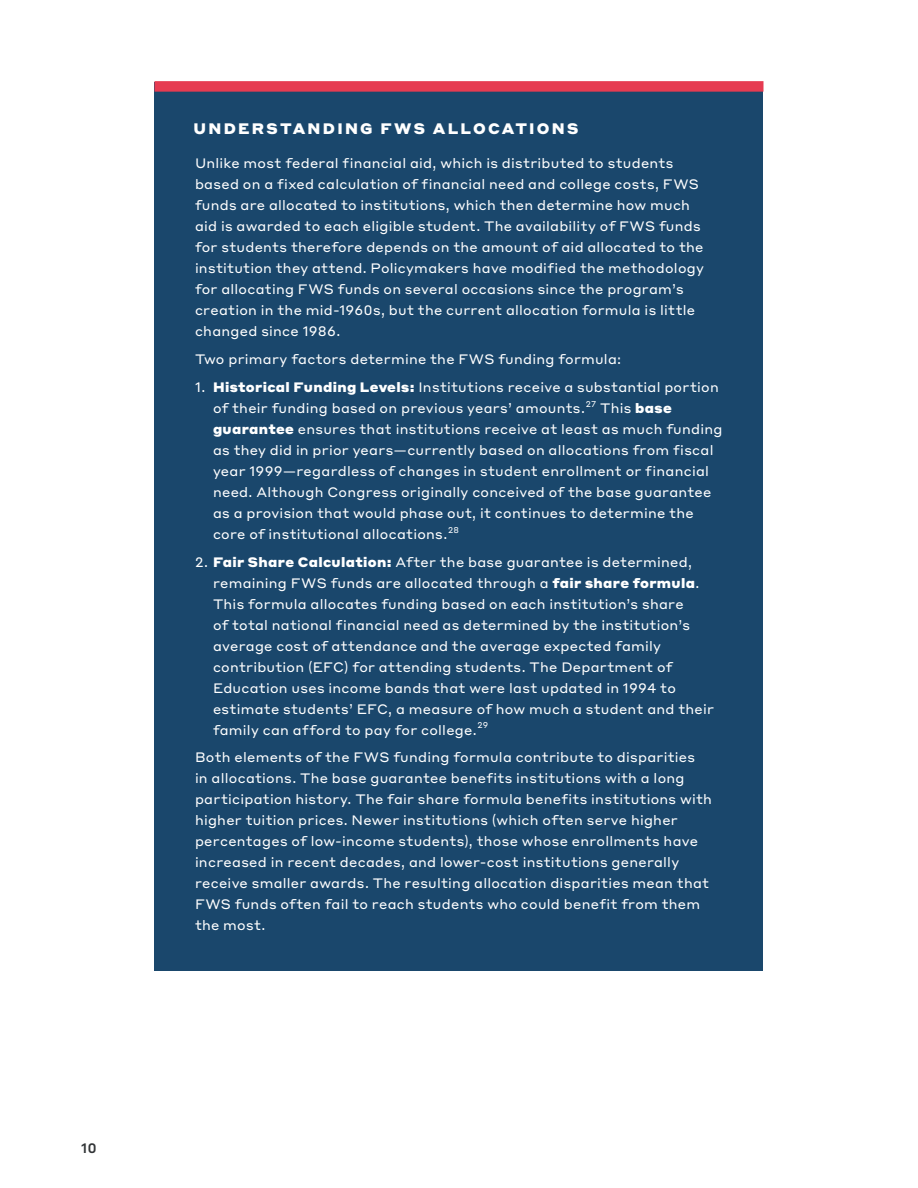
<style>
.page{position:relative;width:918px;height:1188px;background:#fff}
.page>*{position:absolute;margin:0;border:0;box-sizing:border-box;transform-origin:0 0}
.Callout_-_Title_2{font:900 15px "Styrene A";letter-spacing:.15em;color:#fff}
.Callout_-_Body_2{font:13.5px/21px "Styrene A";letter-spacing:.02em;color:#fff}
.t1{font:500 13.5px "Styrene A";color:#323537}
.t2{font:8.25px "Styrene A";color:#fff}
.s1{font-weight:900}
</style>
<div class="page">
<div style="left:154px;top:82px;width:610px;height:92px;background:#1a476c"></div>
<div style="left:154px;top:81px;width:610px;height:11px;background:#e63b51"></div>
<div style="left:154px;top:118px;width:610px;height:259px;background:#1a476c"></div>
<div style="left:154px;top:341px;width:610px;height:238px;background:#1a476c"></div>
<div style="left:154px;top:516px;width:610px;height:259px;background:#1a476c"></div>
<div style="left:154px;top:712px;width:610px;height:259px;background:#1a476c"></div>
<p class="t1" style="left:81px;top:1136px;width:17px">10</p>
<p class="Callout_-_Title_2" style="left:194px;top:116px;width:386px">UNDERSTANDING FWS ALLOCATIONS</p>
<p class="Callout_-_Body_2" style="left:195px;top:152px;width:511px">Unlike most federal financial aid, which is distributed to students based on a fixed calculation of financial need and college costs, FWS funds are allocated to institutions, which then determine how much aid is awarded to each eligible student. The availability of FWS funds for students therefore depends on the amount of aid allocated to the institution they attend. Policymakers have modified the methodology for allocating FWS funds on several occasions since the program’s creation in the mid-1960s, but the current allocation formula is little changed since 1986.</p>
<p class="Callout_-_Body_2" style="left:195px;top:348px;width:428px">Two primary factors determine the FWS funding formula:</p>
<p class="Callout_-_Body_2" style="left:213px;top:375px;width:507px;text-indent:-18px">1. <span class="s1">Historical Funding Levels:</span> Institutions receive a substantial portion of their funding based on previous years’ amounts.</p>
<p class="t2" style="left:586px;top:397px;width:12px">27</p>
<p class="Callout_-_Body_2" style="left:213px;top:396px;width:511px;text-indent:387px">This <span class="s1">base guarantee</span> ensures that institutions receive at least as much funding as they did in prior years—currently based on allocations from fiscal year 1999—regardless of changes in student enrollment or financial need. Although Congress originally conceived of the base guarantee as a provision that would phase out, it continues to determine the core of institutional allocations.</p>
<p class="t2" style="left:448px;top:523px;width:13px">28</p>
<p class="Callout_-_Body_2" style="left:213px;top:550px;width:503px;text-indent:-18px">2. <span class="s1">Fair Share Calculation:</span> After the base guarantee is determined, remaining FWS funds are allocated through a <span class="s1">fair share formula</span>.<br>This formula allocates funding based on each institution’s share<br>of total national financial need as determined by the institution’s average cost of attendance and the average expected family contribution (EFC) for attending students. The Department of Education uses income bands that were last updated in 1994 to estimate students’ EFC, a measure of how much a student and their family can afford to pay for college.</p>
<p class="t2" style="left:478px;top:718px;width:12px">29</p>
<p class="Callout_-_Body_2" style="left:195px;top:746px;width:519px">Both elements of the FWS funding formula contribute to disparities<br>in allocations. The base guarantee benefits institutions with a long participation history. The fair share formula benefits institutions with higher tuition prices. Newer institutions (which often serve higher percentages of low-income students), those whose enrollments have increased in recent decades, and lower-cost institutions generally receive smaller awards. The resulting allocation disparities mean that FWS funds often fail to reach students who could benefit from them the most.</p>
</div>
